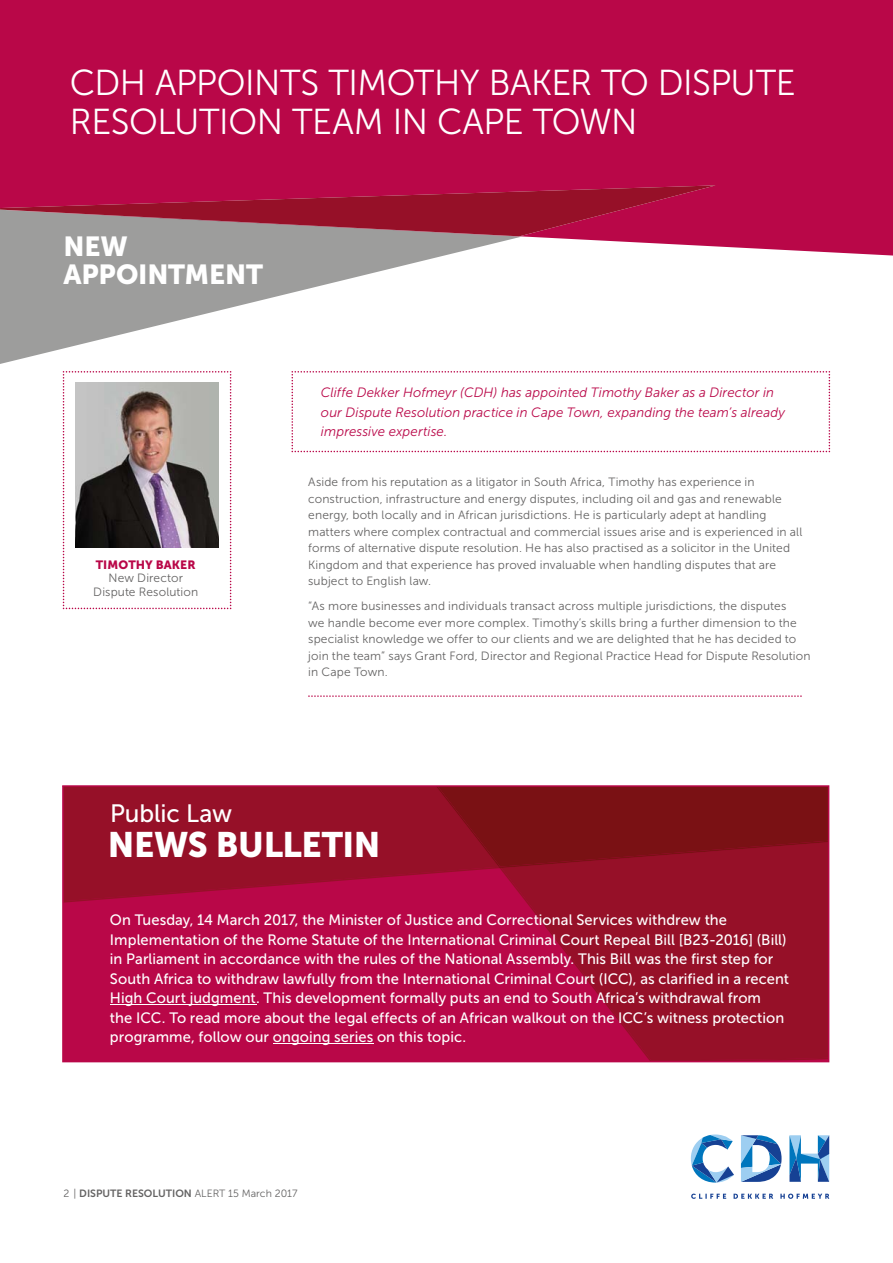
<style>
.page{position:relative;width:893px;height:1263px;background:#fff}
.page>*{position:absolute;margin:0;border:0;box-sizing:border-box;transform-origin:0 0}
.t1{font:36px/39px "Museo Sans 300";letter-spacing:-.015em;color:#fff}
.t2{font:35.1px "Museo Sans 900";letter-spacing:-.01em;color:#fff}
.t3{font:27.45px/28.8px "Museo Sans 900";letter-spacing:-.01em;color:#fff}
.t4{font:25.05px "Museo Sans 500";letter-spacing:-.005em;color:#fff}
.t5{font:15px/19.5px "Museo Sans 500";color:#fff}
.t6{font:italic 13.5px/19.5px "Museo Sans 300";letter-spacing:.005em;color:#b90748}
.t7{font:12px/16.5px "Museo Sans 300";letter-spacing:.01em;color:#646363}
.t8{font:12px "Museo Sans 900";letter-spacing:.005em;color:#b90748}
.t9{font:10.5px "Museo Sans 300";color:#646363}
.s1{font-family:"Museo Sans 700"}
</style>
<div class="page">
<svg style="left:62px;top:785px;width:767px;height:277px;background:#a20c34"></svg>
<hr style="left:110px;top:1004px;width:146px;height:1px;background:#fff">
<hr style="left:273px;top:1043px;width:100px;height:1px;background:#fff">
<div style="left:0;top:0;width:892px;height:256px;background:#b90748"></div>
<svg style="left:0;top:236px;width:522px;height:128px"></svg>
<svg style="left:0;top:185px;width:715px;height:51px;background:#a4274a"></svg>
<svg style="left:291px;top:371px;width:539px;height:81px"></svg>
<svg style="left:308px;top:695px;width:493px;height:2px"></svg>
<svg style="left:63px;top:371px;width:168px;height:238px"></svg>
<img style="left:76px;top:383px;width:142px;height:165px">
<svg style="left:691px;top:1194px;width:138px;height:5px"></svg>
<svg style="left:789px;top:1135px;width:40px;height:47px"></svg>
<svg style="left:691px;top:1135px;width:43px;height:48px"></svg>
<svg style="left:741px;top:1135px;width:40px;height:47px"></svg>
<h1 class="t1" style="left:70px;top:67px;width:727px">CDH APPOINTS TIMOTHY BAKER TO DISPUTE<br>RESOLUTION TEAM IN CAPE TOWN</h1>
<h3 class="t3" style="left:64px;top:234px;width:201px">NEW<br>APPOINTMENT</h3>
<p class="t8" style="left:96px;top:560px;width:101px">TIMOTHY BAKER</p>
<p class="t7" style="left:93px;top:572px;width:106px;line-height:13.5px;text-align:center">New Director<br>Dispute Resolution</p>
<p class="t6" style="left:321px;top:384px;width:465px">Cliffe Dekker Hofmeyr (CDH) has appointed Timothy Baker as a Director in our Dispute Resolution practice in Cape Town, expanding the team’s already impressive expertise.</p>
<p class="t7" style="left:308px;top:475px;width:495px">Aside from his reputation as a litigator in South Africa, Timothy has experience in construction, infrastructure and energy disputes, including oil and gas and renewable energy, both locally and in African jurisdictions. He is particularly adept at handling matters where complex contractual and commercial issues arise and is experienced in all forms of alternative dispute resolution. He has also practised as a solicitor in the United Kingdom and that experience has proved invaluable when handling disputes that are subject to English law.</p>
<p class="t7" style="left:308px;top:599px;width:504px">“As more businesses and individuals transact across multiple jurisdictions, the disputes<br>we handle become ever more complex. Timothy’s skills bring a further dimension to the specialist knowledge we offer to our clients and we are delighted that he has decided to join the team” says Grant Ford, Director and Regional Practice Head for Dispute Resolution in Cape Town.</p>
<h3 class="t4" style="left:110px;top:804px;width:123px">Public Law</h3>
<h2 class="t2" style="left:108px;top:832px;width:274px">NEWS BULLETIN</h2>
<p class="t5" style="left:110px;top:912px;width:680px">On Tuesday, 14 March 2017, the Minister of Justice and Correctional Services withdrew the Implementation of the Rome Statute of the International Criminal Court Repeal Bill [B23-2016] (Bill) in Parliament in accordance with the rules of the National Assembly. This Bill was the first step for South Africa to withdraw lawfully from the International Criminal Court (ICC), as clarified in a recent High Court judgment. This development formally puts an end to South Africa’s withdrawal from<br>the ICC. To read more about the legal effects of an African walkout on the ICC’s witness protection programme, follow our ongoing series on this topic.</p>
<p class="t9" style="left:64px;top:1189px;width:235px">2 | <span class="s1">DISPUTE RESOLUTION</span> ALERT 15 March 2017</p>
</div>
